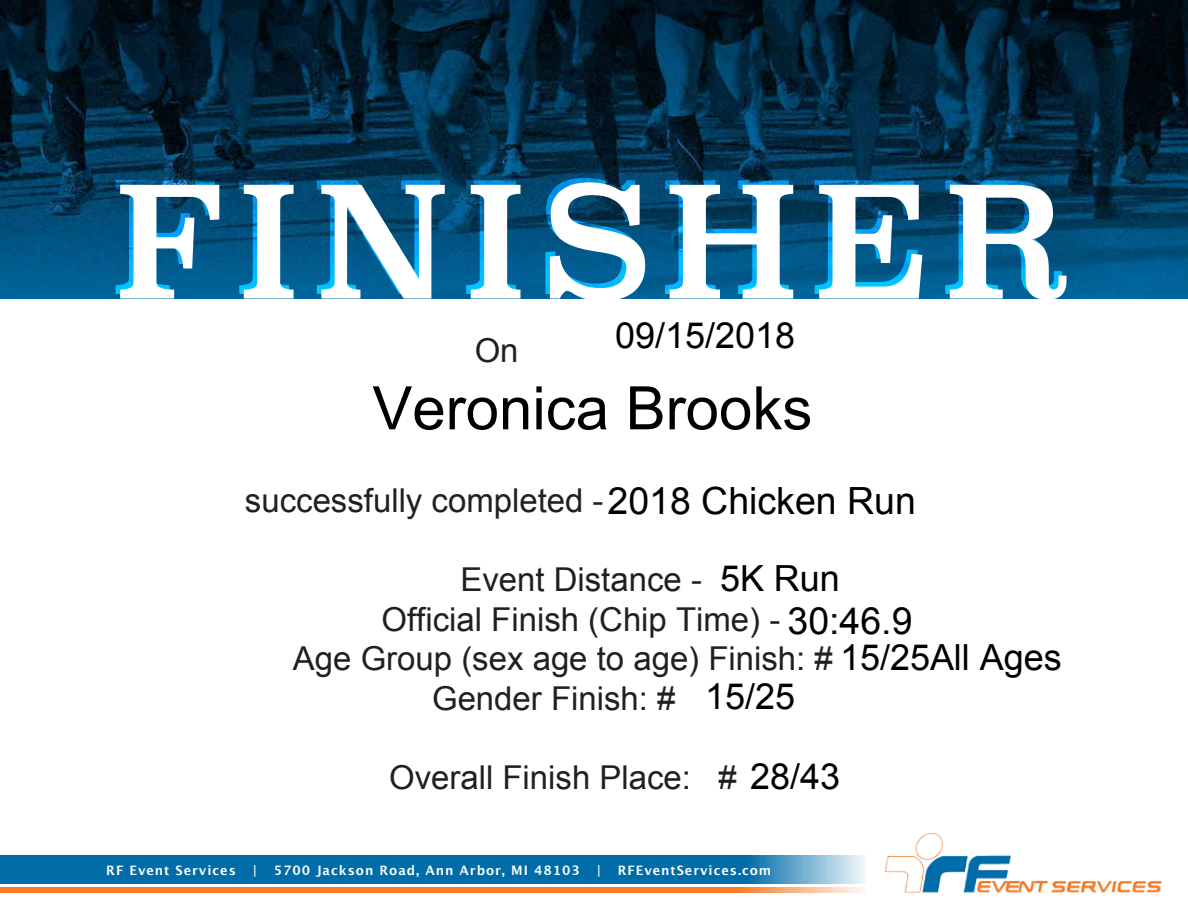
<style>
.page{position:relative;width:1188px;height:918px;background:#fff}
.page>*{position:absolute;margin:0;border:0;box-sizing:border-box;transform-origin:0 0}
.t1{font:153px "Superclarendon";letter-spacing:.1em;color:#fff}
.t2{font:60px "Arial";color:#000}
.t3{font:37.5px "Arial";color:#000}
.t4{font:36px "Arial";color:#000}
.t5{font:32.85px "Arial";color:#221f20}
.t6{font:700 13.05px "Lucida Grande";letter-spacing:.075em;color:#fff}
.s1{font-size:36px;color:#000}
</style>
<div class="page">
<img style="left:0;top:0;width:1188px;height:298px">
<img style="left:884px;top:832px;width:278px;height:61px">
<svg style="left:0;top:856px;width:865px;height:27px;background:#1076ae"></svg>
<svg style="left:0;top:887px;width:865px;height:5px;background:#f48739"></svg>
<h1 class="t1" style="left:110px;top:135px;width:957px">FINISHER</h1>
<p class="t5" style="left:475px;top:328px;width:45px">On</p>
<p class="t4" style="left:615px;top:315px;width:182px">09/15/2018</p>
<h2 class="t2" style="left:372px;top:375px;width:441px">Veronica Brooks</h2>
<p class="t3" style="left:608px;top:480px;width:310px">2018 Chicken Run</p>
<p class="t5" style="left:245px;top:479px;width:360px">successfully completed -</p>
<p class="t4" style="left:720px;top:558px;width:121px">5K Run</p>
<p class="t5" style="left:460px;top:558px;width:243px">Event Distance -</p>
<p class="t5" style="left:382px;top:598px;width:400px">Official Finish (Chip Time) -</p>
<p class="t5" style="left:293px;top:637px;width:770px">Age Group (sex age to age) Finish: # <span class="s1">15/25All Ages</span></p>
<p class="t5" style="left:432px;top:677px;width:245px">Gender Finish: #</p>
<p class="t3" style="left:788px;top:600px;width:127px">30:46.9</p>
<p class="t4" style="left:705px;top:677px;width:92px">15/25</p>
<p class="t5" style="left:389px;top:756px;width:452px">Overall Finish Place: # <span class="s1">28/43</span></p>
<p class="t6" style="left:106px;top:860px;width:131px">RF Event Services</p>
<p class="t6" style="left:252px;top:860px;width:6px">|</p>
<p class="t6" style="left:274px;top:860px;width:308px">5700 Jackson Road, Ann Arbor, MI 48103</p>
<p class="t6" style="left:596px;top:860px;width:6px">|</p>
<p class="t6" style="left:618px;top:860px;width:155px">RFEventServices.com</p>
</div>
